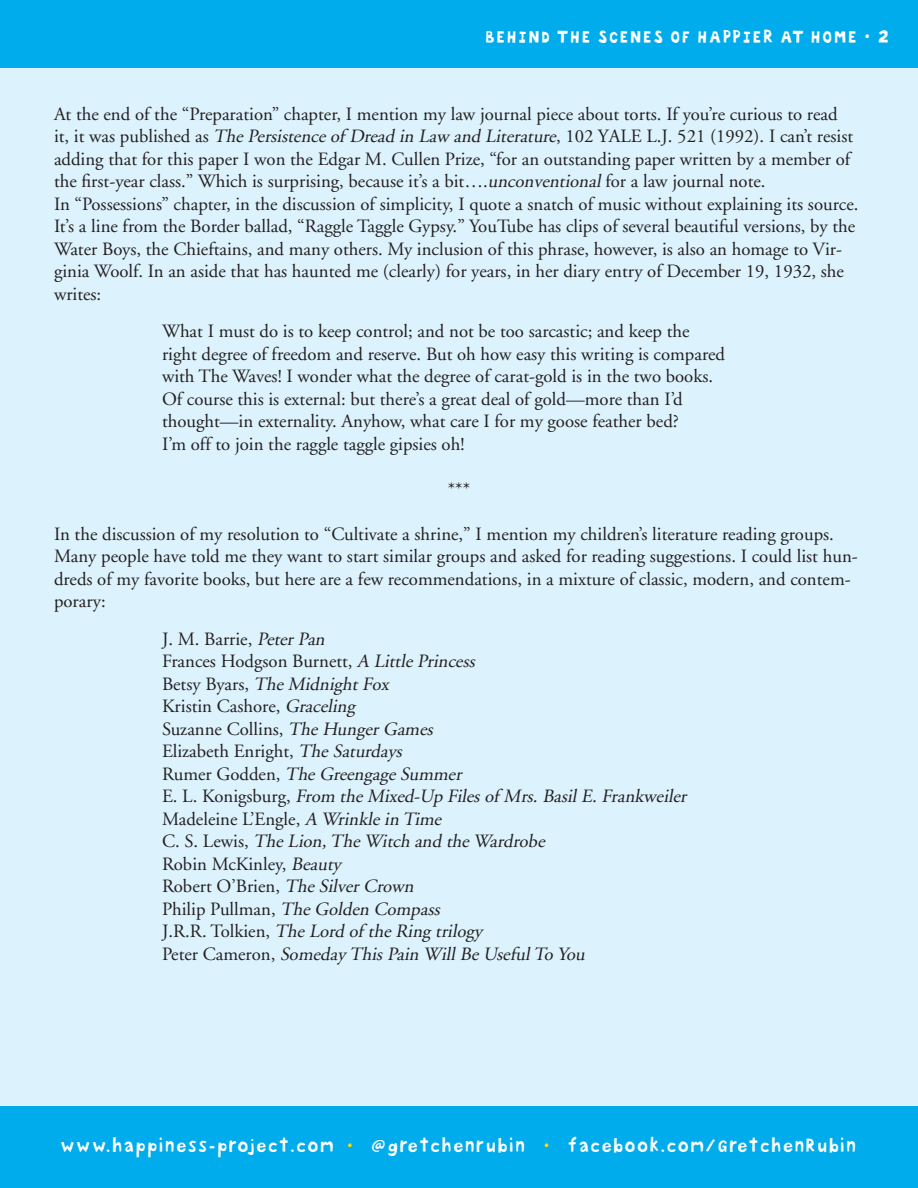
<style>
.page{position:relative;width:918px;height:1188px;background:#dcf2fc}
.page>*{position:absolute;margin:0;border:0;box-sizing:border-box;transform-origin:0 0}
.t1{font:18.75px/22.5px "Adobe Garamond";color:#231f20}
.t2{font:italic 18.75px/22.5px "Adobe Garamond";letter-spacing:-.01em;color:#231f20}
.t3{font:18px "Bokka Solid";color:#fff}
.s1{font-style:italic}
.s2{font-style:normal}
.s3{color:#ffdb06}
</style>
<div class="page">
<div style="left:0;top:1107px;width:918px;height:81px;background:#00aceb"></div>
<div style="left:0;top:0;width:918px;height:68px;background:#00aceb"></div>
<p class="t3" style="left:485px;top:24px;width:407px">BEHIND THE SCENES OF HAPPIER AT HOME • 2</p>
<p class="t1" style="left:54px;top:103px;width:801px">At the end of the “Preparation” chapter, I mention my law journal piece about torts. If you’re curious to read it, it was published as <span class="s1">The Persistence of Dread in Law and Literature</span>, 102 YALE L.J. 521 (1992). I can’t resist adding that for this paper I won the Edgar M. Cullen Prize, “for an outstanding paper written by a member of the first-year class.” Which is surprising, because it’s a bit….<span class="s1">unconventional</span>for a law journal note.</p>
<p class="t1" style="left:54px;top:193px;width:806px">In “Possessions” chapter, in the discussion of simplicity, I quote a snatch of music without explaining its source.<br>It’s a line from the Border ballad, “Raggle Taggle Gypsy.” YouTube has clips of several beautiful versions, by the Water Boys, the Chieftains, and many others. My inclusion of this phrase, however, is also an homage to Vir&shy;ginia Woolf. In an aside that has haunted me (clearly) for years, in her diary entry of December 19, 1932, she writes:</p>
<p class="t1" style="left:162px;top:320px;width:565px">What I must do is to keep control; and not be too sarcastic; and keep the right degree of freedom and reserve. But oh how easy this writing is compared with The Waves! I wonder what the degree of carat-gold is in the two books.<br>Of course this is external: but there’s a great deal of gold—more than I’d thought—in externality. Anyhow, what care I for my goose feather bed?<br>I’m off to join the raggle taggle gipsies oh!</p>
<p class="t1" style="left:448px;top:478px;width:24px">***</p>
<p class="t1" style="left:54px;top:523px;width:805px">In the discussion of my resolution to “Cultivate a shrine,” I mention my children’s literature reading groups.<br>Many people have told me they want to start similar groups and asked for reading suggestions. I could list hun&shy;dreds of my favorite books, but here are a few recommendations, in a mixture of classic, modern, and contem&shy;porary:</p>
<p class="t2" style="left:162px;top:628px;width:530px"><span class="s2">J. M. Barrie,</span> PeterPan<br><span class="s2">Frances Hodgson Burnett,</span> A Little Princess<br><span class="s2">B e t s y B y a r s ,</span> The MidnightFox<br><span class="s2">Kristin Cashore,</span> Graceling<br><span class="s2">Suzanne Collins,</span> The HungerGames<br><span class="s2">Elizabeth Enright,</span> The Saturdays<br><span class="s2">Ru m e r G o d d e n ,</span> The Greengage Summer<br><span class="s2">E . L . K o n i g s b u r g ,</span> From the Mixed-Up Filesof Mrs.BasilE.Frankweiler <span class="s2">Madeleine L’Engle,</span> A Wrinkle in Time<br><span class="s2">C . S . L e w i s ,</span> The Lion,The Witch and the Wardrobe<br><span class="s2">Robin McKinley,</span> Beauty<br><span class="s2">Robert O’Brien,</span> The SilverCrown<br><span class="s2">P h i l i p P u l l m a n ,</span> The Golden Compass<br><span class="s2">J . R . R . To l k i e n ,</span> The Lord of the Ring trilogy<br><span class="s2">Pe t e r C a m e r o n ,</span> Someday ThisPain WillBe UsefulTo You</p>
<p class="t3" style="left:61px;top:1133px;width:798px">www.happiness-project.com <span class="s3">•</span> @gretchenrubin <span class="s3">•</span> facebook.com/GretchenRubin</p>
</div>
